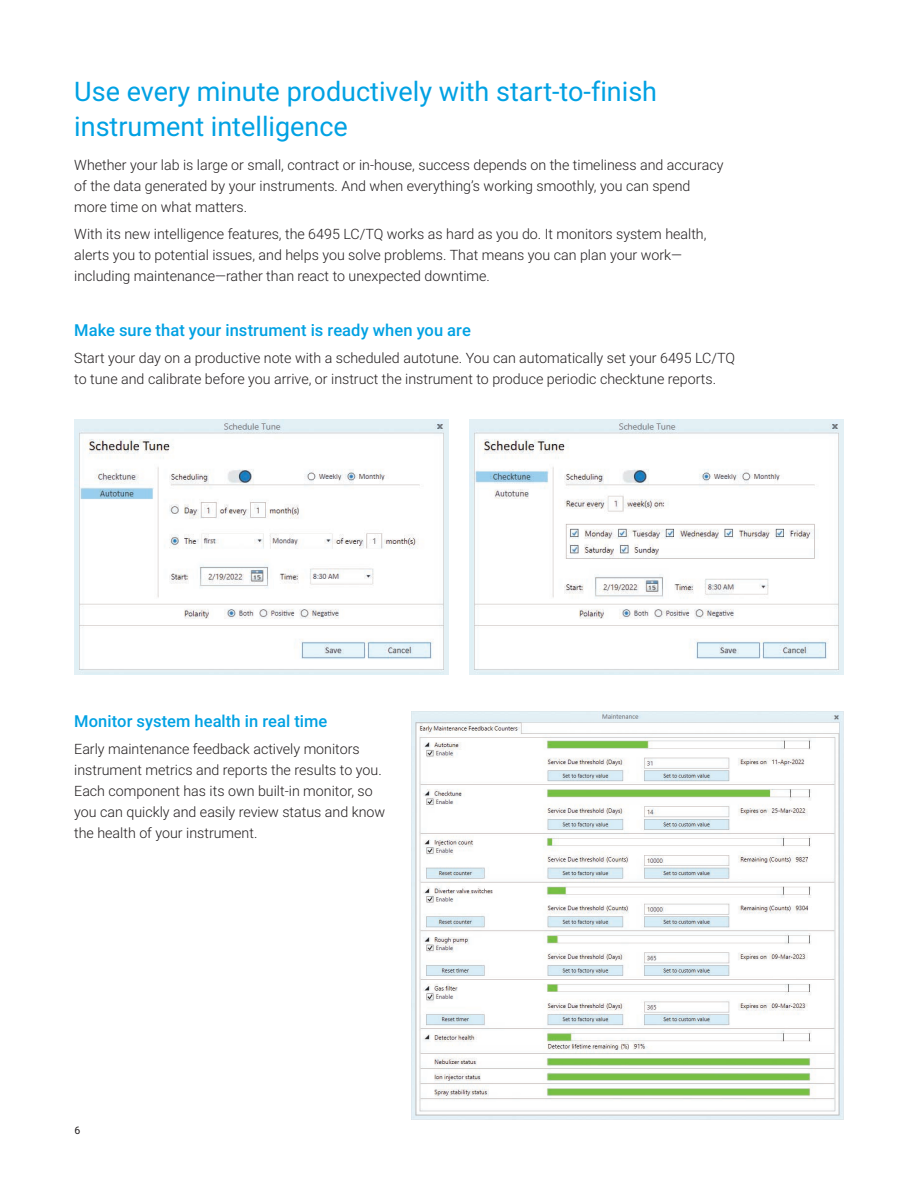
<style>
.page{position:relative;width:918px;height:1188px;background:#fff}
.page>*{position:absolute;margin:0;border:0;box-sizing:border-box;transform-origin:0 0}
._18_on_23_larger_sub{font:27px/34.5px "Roboto";color:#00a1e3}
.BROCHURE_subhead_blu{font:500 16.5px "Roboto";letter-spacing:.005em;color:#00a1e3}
.BROCHURE_text_black{font:300 14.25px/21px "Roboto";color:#231f20}
.t1{font:10.5px "Roboto";color:#231f20}
</style>
<div class="page">
<img style="left:412px;top:711px;width:432px;height:408px">
<img style="left:74px;top:419px;width:374px;height:256px">
<img style="left:470px;top:419px;width:374px;height:256px">
<p class="_18_on_23_larger_sub" style="left:74px;top:73px;width:584px">Use every minute productively with start-to-finish instrument intelligence</p>
<p class="BROCHURE_text_black" style="left:74px;top:154px;width:651px">Whether your lab is large or small, contract or in-house, success depends on the timeliness and accuracy of the data generated by your instruments. And when everything’s working smoothly, you can spend more time on what matters.</p>
<p class="BROCHURE_text_black" style="left:74px;top:223px;width:634px">With its new intelligence features, the 6495 LC/TQ works as hard as you do. It monitors system health, alerts you to potential issues, and helps you solve problems. That means you can plan your work— including maintenance—rather than react to unexpected downtime.</p>
<p class="BROCHURE_subhead_blu" style="left:74px;top:319px;width:398px">Make sure that your instrument is ready when you are</p>
<p class="BROCHURE_text_black" style="left:74px;top:347px;width:662px">Start your day on a productive note with a scheduled autotune. You can automatically set your 6495 LC/TQ to tune and calibrate before you arrive, or instruct the instrument to produce periodic checktune reports.</p>
<p class="BROCHURE_subhead_blu" style="left:74px;top:710px;width:255px">Monitor system health in real time</p>
<p class="BROCHURE_text_black" style="left:74px;top:738px;width:313px">Early maintenance feedback actively monitors instrument metrics and reports the results to you.<br>Each component has its own built-in monitor, so you can quickly and easily review status and know the health of your instrument.</p>
<p class="t1" style="left:75px;top:1123px;width:7px">6</p>
</div>
